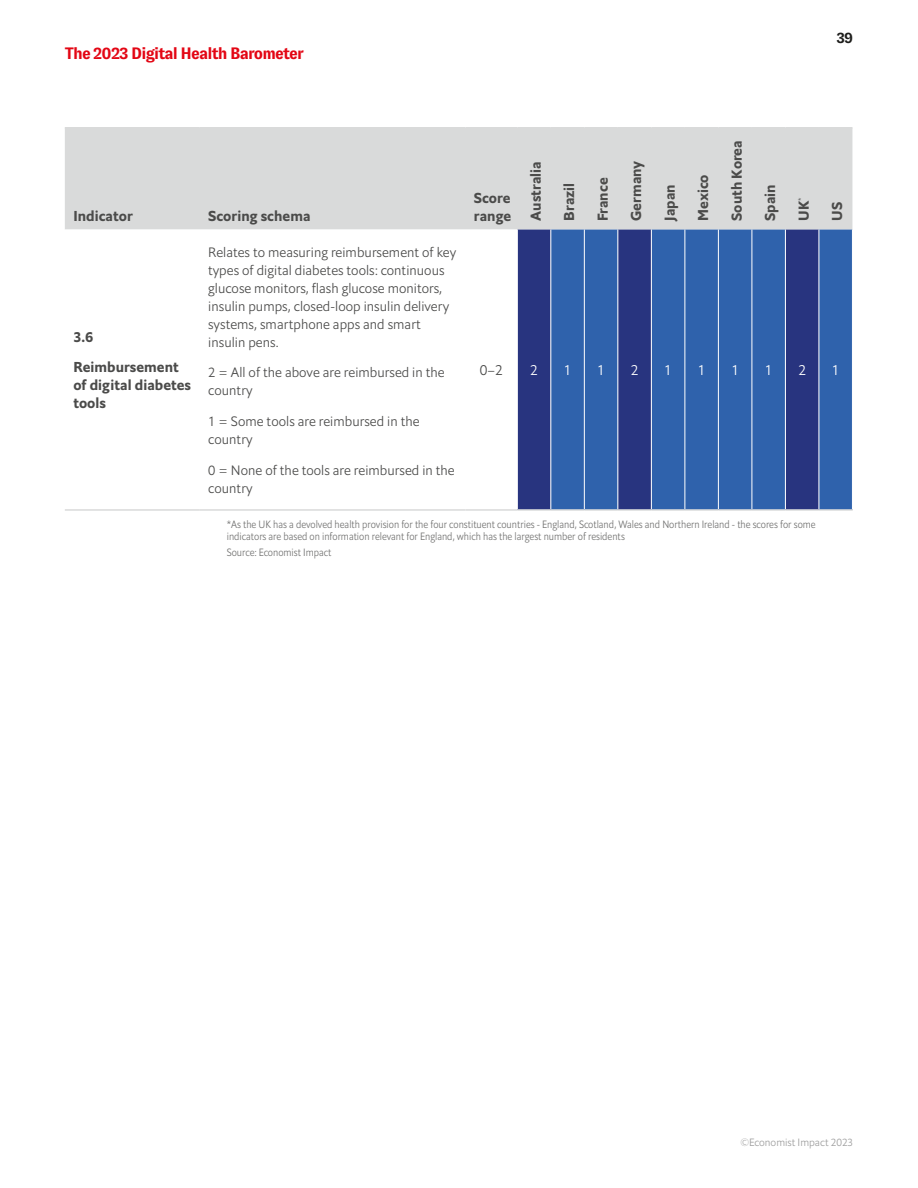
<style>
.page{position:relative;width:918px;height:1188px;background:#fff}
.page>*{position:absolute;margin:0;border:0;box-sizing:border-box;transform-origin:0 0}
.t1{font:700 16.5px "GT Zirkon";letter-spacing:-.05em;color:#e30614}
.t2{font:700 15px "GT Zirkon";color:#1d1d1b}
._4__Body_text{font:14.25px/18px "Econ Sans Bol";letter-spacing:.005em;color:#4b4b4a}
._4__Body_text-2{font:14.25px "Econ Sans Lig";color:#fff}
._4__Body_text-3{font:14.25px "Econ Sans Lig";color:#4b4b4a}
._4__Body_text-4{font:13.5px/18px "Econ Sans Lig";letter-spacing:.005em;color:#4b4b4a}
._4__Body_text-5{font:10.5px/12px "Econ Sans Cnd Lig";color:#70706f}
.t3{font:10.5px "Econ Sans Lig";color:#9d9d9d}
</style>
<div class="page">
<div style="left:65px;top:129px;width:787px;height:101px;background:#d9dada"></div>
<div style="left:518px;top:230px;width:33px;height:279px;background:#28347f"></div>
<svg style="left:552px;top:230px;width:300px;height:279px;fill:#2f62ac"></svg>
<hr style="left:65px;top:127px;width:135px;height:2px;background:#d9dada">
<hr style="left:200px;top:127px;width:265px;height:2px;background:#d9dada">
<hr style="left:465px;top:127px;width:52px;height:2px;background:#d9dada">
<hr style="left:65px;top:509px;width:135px;height:2px;background:#d9dada">
<hr style="left:200px;top:509px;width:265px;height:2px;background:#d9dada">
<hr style="left:465px;top:509px;width:52px;height:2px;background:#d9dada">
<hr style="left:517px;top:127px;width:34px;height:2px;background:#d9dada">
<hr style="left:551px;top:127px;width:33px;height:2px;background:#d9dada">
<hr style="left:618px;top:127px;width:33px;height:2px;background:#d9dada">
<hr style="left:651px;top:127px;width:34px;height:2px;background:#d9dada">
<hr style="left:718px;top:127px;width:34px;height:2px;background:#d9dada">
<hr style="left:752px;top:127px;width:33px;height:2px;background:#d9dada">
<hr style="left:785px;top:127px;width:34px;height:2px;background:#d9dada">
<hr style="left:819px;top:127px;width:33px;height:2px;background:#d9dada">
<hr style="left:584px;top:127px;width:34px;height:2px;background:#d9dada">
<hr style="left:685px;top:127px;width:33px;height:2px;background:#d9dada">
<hr style="left:584px;top:230px;width:1px;height:279px;background:#fff">
<hr style="left:618px;top:230px;width:1px;height:279px;background:#fff">
<hr style="left:651px;top:230px;width:1px;height:279px;background:#fff">
<hr style="left:685px;top:230px;width:1px;height:279px;background:#fff">
<hr style="left:718px;top:230px;width:1px;height:279px;background:#fff">
<hr style="left:752px;top:230px;width:1px;height:279px;background:#fff">
<hr style="left:785px;top:230px;width:1px;height:279px;background:#fff">
<hr style="left:819px;top:230px;width:1px;height:279px;background:#fff">
<hr style="left:517px;top:509px;width:34px;height:2px;background:#d9dada">
<hr style="left:551px;top:509px;width:33px;height:2px;background:#d9dada">
<hr style="left:584px;top:509px;width:34px;height:2px;background:#d9dada">
<hr style="left:618px;top:509px;width:33px;height:2px;background:#d9dada">
<hr style="left:651px;top:509px;width:34px;height:2px;background:#d9dada">
<hr style="left:685px;top:509px;width:33px;height:2px;background:#d9dada">
<hr style="left:718px;top:509px;width:34px;height:2px;background:#d9dada">
<hr style="left:752px;top:509px;width:33px;height:2px;background:#d9dada">
<hr style="left:785px;top:509px;width:34px;height:2px;background:#d9dada">
<hr style="left:819px;top:509px;width:34px;height:2px;background:#d9dada">
<p class="t1" style="left:65px;top:44px;width:241px">The 2023 Digital Health Barometer</p>
<p class="t2" style="left:837px;top:29px;width:18px">39</p>
<p class="_4__Body_text" style="left:73px;top:207px;width:61px">Indicator</p>
<p class="_4__Body_text" style="left:208px;top:207px;width:104px">Scoring schema</p>
<p class="_4__Body_text" style="left:73px;top:328px;width:22px">3.6</p>
<p class="_4__Body_text" style="left:73px;top:359px;width:119px">Reimbursement of digital diabetes tools</p>
<p class="_4__Body_text-4" style="left:208px;top:243px;width:249px">Relates to measuring reimbursement of key types of digital diabetes tools: continuous glucose monitors, flash glucose monitors, insulin pumps, closed-loop insulin delivery systems, smartphone apps and smart insulin pens.</p>
<p class="_4__Body_text-4" style="left:208px;top:364px;width:238px">2 = All of the above are reimbursed in the country</p>
<p class="_4__Body_text-4" style="left:208px;top:412px;width:213px">1 = Some tools are reimbursed in the country</p>
<p class="_4__Body_text-4" style="left:208px;top:461px;width:248px">0 = None of the tools are reimbursed in the country</p>
<p class="_4__Body_text" style="left:474px;top:189px;width:39px">Score range</p>
<p class="_4__Body_text" style="left:527px;top:221px;width:61px;rotate:-90deg">Australia</p>
<p class="_4__Body_text" style="left:560px;top:221px;width:40px;rotate:-90deg">Brazil</p>
<p class="_4__Body_text" style="left:594px;top:221px;width:45px;rotate:-90deg">France</p>
<p class="_4__Body_text" style="left:627px;top:221px;width:62px;rotate:-90deg">Germany</p>
<p class="_4__Body_text" style="left:661px;top:221px;width:38px;rotate:-90deg">Japan</p>
<p class="_4__Body_text" style="left:694px;top:221px;width:48px;rotate:-90deg">Mexico</p>
<p class="_4__Body_text" style="left:728px;top:221px;width:82px;rotate:-90deg">South Korea</p>
<p class="_4__Body_text" style="left:761px;top:221px;width:38px;rotate:-90deg">Spain</p>
<p class="_4__Body_text" style="left:795px;top:221px;width:25px;rotate:-90deg">UK<sup>*</sup></p>
<p class="_4__Body_text" style="left:828px;top:221px;width:20px;rotate:-90deg">US</p>
<p class="_4__Body_text-3" style="left:480px;top:361px;width:24px">0–2</p>
<p class="_4__Body_text-2" style="left:530px;top:361px;width:9px">2</p>
<p class="_4__Body_text-2" style="left:564px;top:361px;width:9px">1</p>
<p class="_4__Body_text-2" style="left:597px;top:361px;width:9px">1</p>
<p class="_4__Body_text-2" style="left:631px;top:361px;width:9px">2</p>
<p class="_4__Body_text-2" style="left:664px;top:361px;width:9px">1</p>
<p class="_4__Body_text-2" style="left:698px;top:361px;width:9px">1</p>
<p class="_4__Body_text-2" style="left:731px;top:361px;width:9px">1</p>
<p class="_4__Body_text-2" style="left:765px;top:361px;width:9px">1</p>
<p class="_4__Body_text-2" style="left:798px;top:361px;width:9px">2</p>
<p class="_4__Body_text-2" style="left:832px;top:361px;width:9px">1</p>
<p class="_4__Body_text-5" style="left:227px;top:519px;width:590px">*As the UK has a devolved health provision for the four constituent countries - England, Scotland, Wales and Northern Ireland - the scores for some indicators are based on information relevant for England, which has the largest number of residents</p>
<p class="_4__Body_text-5" style="left:227px;top:546px;width:106px">Source: Economist Impact</p>
<p class="t3" style="left:740px;top:1136px;width:114px">©Economist Impact 2023</p>
</div>
